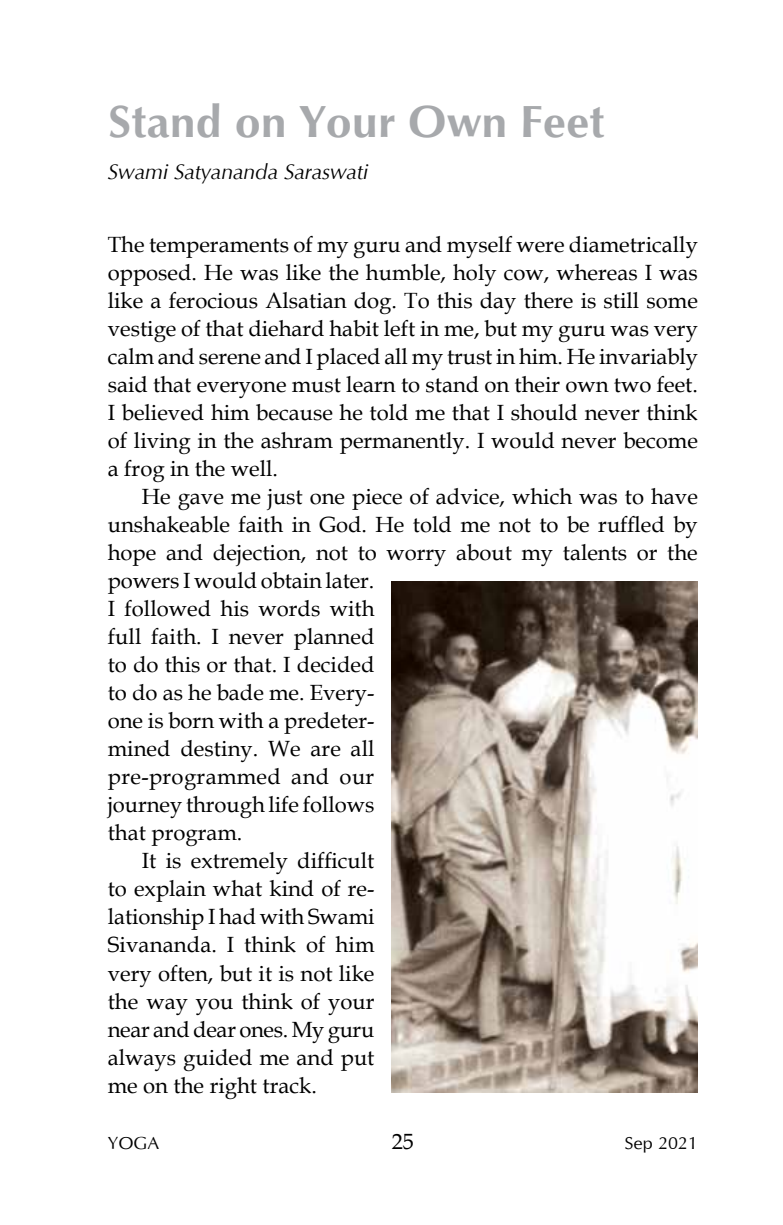
<style>
.page{position:relative;width:783px;height:1225px;background:#fff}
.page>*{position:absolute;margin:0;border:0;box-sizing:border-box;transform-origin:0 0}
.t1{font:700 46px "Optimum";color:#a7a9ac}
.t2{font:22px/28px "Book Antiqua";color:#000;text-align:justify}
.t3{font:italic 22px "Optimum";color:#000}
.t4{font:18px "Optimum";color:#000}
</style>
<div class="page">
<img style="left:391px;top:581px;width:306px;height:511px">
<h1 class="t1" style="left:108px;top:95px;width:498px">Stand on Your Own Feet</h1>
<p class="t3" style="left:108px;top:159px;width:262px">Swami Satyananda Saraswati</p>
<p class="t2" style="left:108px;top:230px;width:591px">The temperaments of my guru and myself were diametrically opposed. He was like the humble, holy cow, whereas I was like a ferocious Alsatian dog. To this day there is still some vestige of that diehard habit left in me, but my guru was very calm and serene and I placed all my trust in him. He invariably said that everyone must learn to stand on their own two feet.<br>I believed him because he told me that I should never think of living in the ashram permanently. I would never become a frog in the well.</p>
<p class="t2" style="left:142px;top:482px;width:557px">He gave me just one piece of advice, which was to have</p>
<p class="t2" style="left:108px;top:510px;width:591px">unshakeable faith in God. He told me not to be ruffled by</p>
<p class="t2" style="left:108px;top:538px;width:591px">hope and dejection, not to worry about my talents or the</p>
<p class="t2" style="left:108px;top:566px;width:268px">powers I would obtain later.</p>
<p class="t2" style="left:108px;top:594px;width:268px">I followed his words with</p>
<p class="t2" style="left:108px;top:622px;width:268px">full faith. I never planned</p>
<p class="t2" style="left:108px;top:650px;width:268px">to do this or that. I decided</p>
<p class="t2" style="left:108px;top:678px;width:268px">to do as he bade me. Every-</p>
<p class="t2" style="left:108px;top:706px;width:268px">one is born with a predeter-</p>
<p class="t2" style="left:108px;top:734px;width:268px">mined destiny. We are all</p>
<p class="t2" style="left:108px;top:762px;width:268px">pre-programmed and our</p>
<p class="t2" style="left:108px;top:790px;width:268px">journey through life follows</p>
<p class="t2" style="left:108px;top:818px;width:136px">that program.</p>
<p class="t2" style="left:142px;top:846px;width:234px">It is extremely difficult</p>
<p class="t2" style="left:108px;top:874px;width:268px">to explain what kind of re-</p>
<p class="t2" style="left:108px;top:902px;width:268px">lationship I had with Swami</p>
<p class="t2" style="left:108px;top:930px;width:268px">Sivananda. I think of him</p>
<p class="t2" style="left:108px;top:958px;width:268px">very often, but it is not like</p>
<p class="t2" style="left:108px;top:986px;width:268px">the way you think of your</p>
<p class="t2" style="left:108px;top:1014px;width:268px">near and dear ones. My guru</p>
<p class="t2" style="left:108px;top:1042px;width:268px">always guided me and put</p>
<p class="t2" style="left:108px;top:1070px;width:210px">me on the right track.</p>
<p class="t4" style="left:108px;top:1131px;width:53px">YOGA</p>
<p class="t2" style="left:392px;top:1126px;width:23px">25</p>
<p class="t4" style="left:624px;top:1131px;width:75px">Sep 2021</p>
</div>
